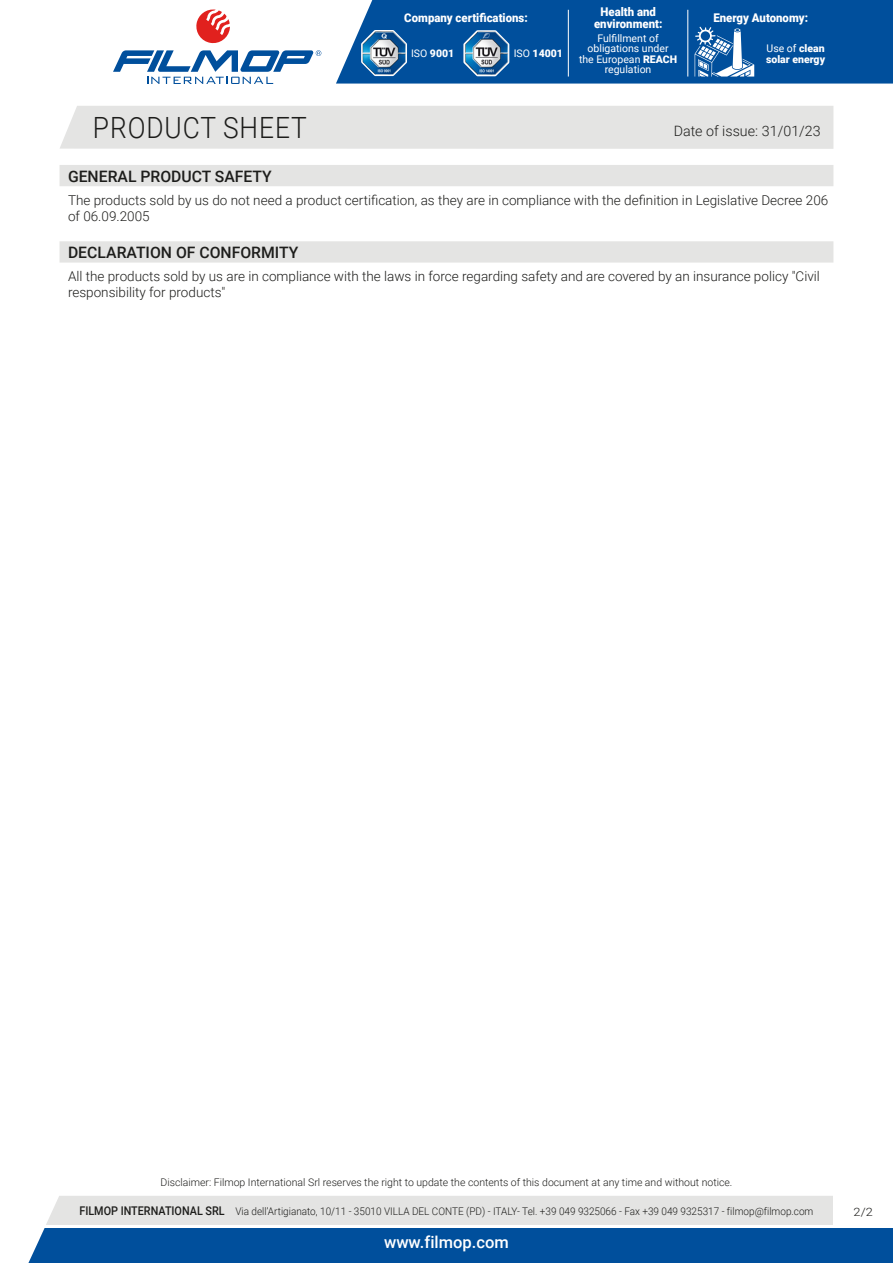
<style>
.page{position:relative;width:893px;height:1263px;background:#fff}
.page>*{position:absolute;margin:0;border:0;box-sizing:border-box;transform-origin:0 0}
.t1{font:300 29.25px "Roboto";letter-spacing:.035em;color:#1d1d1b;scale:.9 1}
.t2{font:500 16.5px "Roboto";color:#fff}
.t3{font:500 15.75px "Roboto";color:#1d1d1b}
.t4{font:300 14.25px "Roboto";color:#1d1d1b}
.t5{font:300 13.5px/16.2px "Roboto";color:#1d1d1b}
.t6{font:900 12px/12px "Roboto";color:#fff;text-align:center;scale:.95 1}
.t7{font:300 11.55px "Roboto";color:#1d1d1b;scale:1.11 1}
.t8{font:300 10.5px "Roboto";color:#1d1d1b;scale:.95 1}
.t9{font:300 10.5px "Roboto";color:#1d1d1b}
.t10{font:10.5px/10.5px "Roboto";color:#fff;text-align:center}
.t11{font:900 10.5px/10.5px "Roboto";color:#fff}
.s1{font-weight:400}
.s2{font-weight:900}
.s3{font-weight:500;font-size:12px}
</style>
<div class="page">
<svg style="left:28px;top:1196px;width:865px;height:67px;background:#6793bc"></svg>
<div style="left:60px;top:106px;width:773px;height:43px;background:#e4e4e3"></div>
<svg style="left:196px;top:10px;width:34px;height:34px"></svg>
<svg style="left:113px;top:50px;width:208px;height:34px"></svg>
<div style="left:336px;top:0;width:557px;height:84px;background:#004f9c"></div>
<svg style="left:462px;top:28px;width:49px;height:50px"></svg>
<img style="left:465px;top:32px;width:43px;height:43px">
<svg style="left:360px;top:28px;width:48px;height:49px"></svg>
<img style="left:362px;top:31px;width:44px;height:44px">
<hr style="left:568px;top:10px;width:1px;height:67px;background:#fff">
<hr style="left:688px;top:10px;width:1px;height:67px;background:#fff">
<svg style="left:695px;top:27px;width:59px;height:50px"></svg>
<div style="left:60px;top:165px;width:773px;height:21px;background:#e4e4e3"></div>
<div style="left:60px;top:241px;width:773px;height:22px;background:#e4e4e3"></div>
<hr style="left:45px;top:1225px;width:848px;height:2px;background:#fff">
<div style="left:833px;top:1196px;width:60px;height:31px;background:#fff"></div>
<p class="t6" style="left:404px;top:11px;width:131px">Company certifications:</p>
<p class="t11" style="left:411px;top:48px;width:45px"><span class="s1">ISO</span> 9001</p>
<p class="t11" style="left:514px;top:48px;width:51px"><span class="s1">ISO</span> 14001</p>
<p class="t6" style="left:594px;top:5px;width:73px">Health and environment:</p>
<p class="t10" style="left:579px;top:32px;width:100px">Fulfillment of obligations under the European <span class="s2">REACH </span>regulation</p>
<p class="t6" style="left:713px;top:11px;width:101px">Energy Autonomy:</p>
<p class="t11" style="left:766px;top:43px;width:61px"><span class="s1">Use of</span> clean solar energy</p>
<h1 class="t1" style="left:93px;top:107px;width:239px">PRODUCT SHEET</h1>
<p class="t4" style="left:674px;top:121px;width:148px">Date of issue: 31/01/23</p>
<p class="t3" style="left:68px;top:165px;width:205px">GENERAL PRODUCT SAFETY</p>
<p class="t5" style="left:68px;top:191px;width:762px">The products sold by us do not need a product certification, as they are in compliance with the definition in Legislative Decree 206 of 06.09.2005</p>
<p class="t3" style="left:68px;top:242px;width:232px">DECLARATION OF CONFORMITY</p>
<p class="t5" style="left:68px;top:267px;width:753px">All the products sold by us are in compliance with the laws in force regarding safety and are covered by an insurance policy "Civil responsibility for products"</p>
<p class="t9" style="left:160px;top:1175px;width:573px">Disclaimer: Filmop International Srl reserves the right to update the contents of this document at any time and without notice.</p>
<p class="t8" style="left:79px;top:1204px;width:774px"><span class="s3">FILMOP INTERNATIONAL SRL</span> Via dell’Artigianato, 10/11 - 35010 VILLA DEL CONTE (PD) - ITALY- Tel. +39 049 9325066 - Fax +39 049 9325317 - filmop@filmop.com</p>
<p class="t2" style="left:384px;top:1230px;width:126px">www.filmop.com</p>
<p class="t7" style="left:854px;top:1204px;width:19px">2/2</p>
</div>
